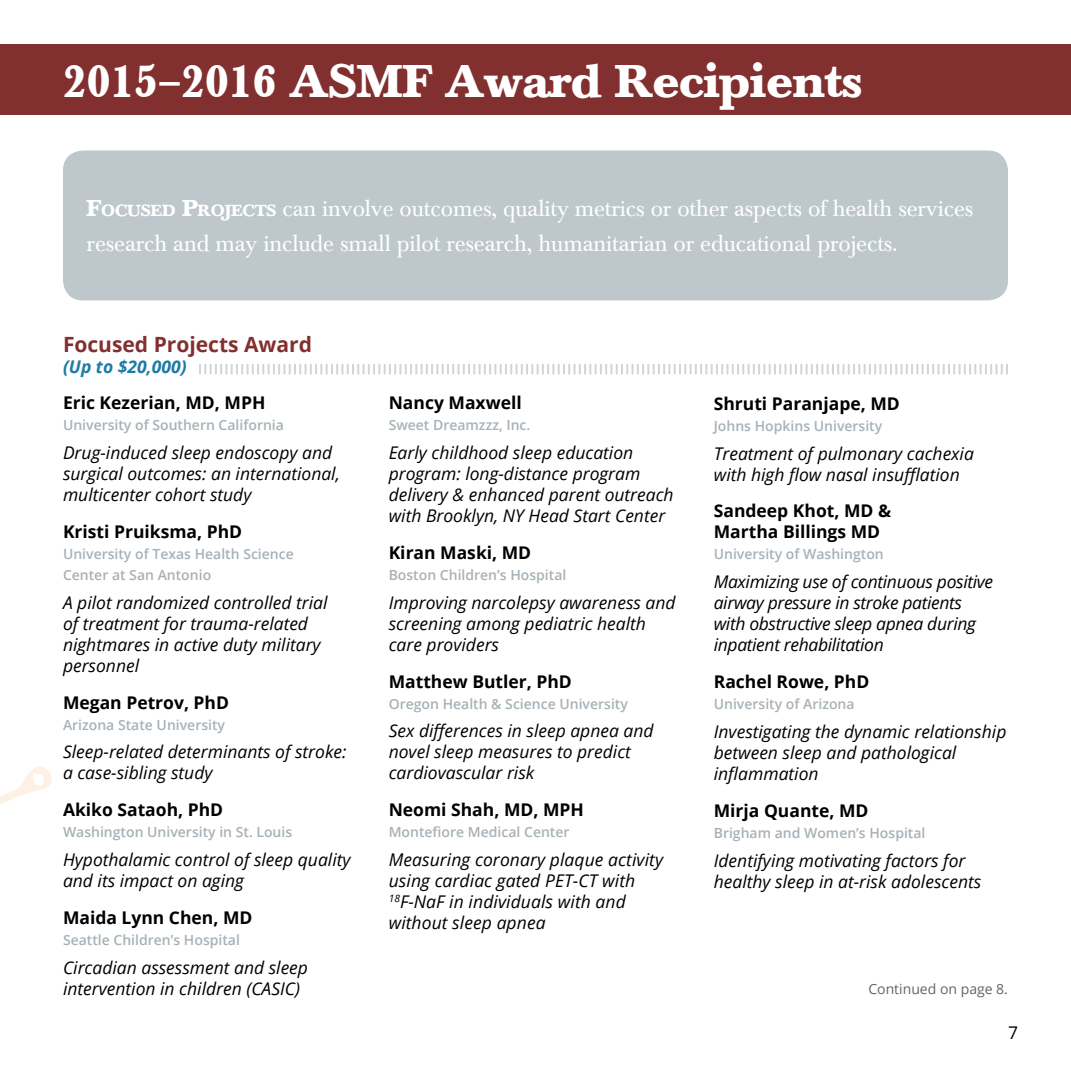
<style>
.page{position:relative;width:1071px;height:1071px;background:#fff}
.page>*{position:absolute;margin:0;border:0;box-sizing:border-box;transform-origin:0 0}
.t1{font:700 45.5px "Baskerville BE";color:#fff}
.t2{font:22.75px/35px "Baskerville BE";letter-spacing:-.005em;color:#fff}
.t3{font:700 21px "Open Sans";color:#82302f}
.t4{font:italic 17.5px/21px "Open Sans";color:#000}
.t5{font:700 17.5px/21px "Open Sans";color:#000}
.t6{font:italic 17.5px/21px "Open Sans";letter-spacing:-.02em;color:#000}
.t7{font:italic 700 17.5px "Open Sans";color:#1d7ba5}
.t8{font:17.5px "Open Sans";color:#000}
.t9{font:600 14px/21px "Open Sans";color:#a7b1b7}
.t10{font:14px "Open Sans";color:#636466}
.s1{font-weight:700}
.s2{font-weight:700;font-size:15.92px}
</style>
<div class="page">
<div style="left:0;top:44px;width:1071px;height:71px;background:#82302f"></div>
<svg style="left:0;top:766px;width:52px;height:38px"></svg>
<div style="left:63px;top:150px;width:945px;height:150px;background:#bec7cc;border-radius:20px"></div>
<svg style="left:199px;top:364px;width:809px;height:10px"></svg>
<h1 class="t1" style="left:63px;top:52px;width:801px">2015–2016 ASMF Award Recipients</h1>
<h2 class="t2" style="left:87px;top:192px;width:888px"><span class="s1">F</span><span class="s2">OCUSED</span> <span class="s1">P</span><span class="s2">ROJECTS</span> can involve outcomes, quality metrics or other aspects of health services research and may include small pilot research, humanitarian or educational projects.</h2>
<p class="t3" style="left:63px;top:329px;width:251px">Focused Projects Award</p>
<p class="t7" style="left:63px;top:354px;width:125px">(Up to $20,000)</p>
<p class="t5" style="left:63px;top:392px;width:204px">Eric Kezerian, MD, MPH</p>
<p class="t9" style="left:63px;top:414px;width:222px">University of Southern California</p>
<p class="t4" style="left:63px;top:442px;width:278px">Drug-induced sleep endoscopy and surgical outcomes: an international, multicenter cohort study</p>
<p class="t5" style="left:63px;top:521px;width:181px">Kristi Pruiksma, PhD</p>
<p class="t9" style="left:63px;top:543px;width:232px">University of Texas Health Science<br>Center at San Antonio</p>
<p class="t4" style="left:63px;top:591px;width:266px">A pilot randomized controlled trial of treatment for trauma-related nightmares in active duty military personnel</p>
<p class="t5" style="left:63px;top:691px;width:168px">Megan Petrov, PhD</p>
<p class="t9" style="left:63px;top:714px;width:164px">Arizona State University</p>
<p class="t4" style="left:63px;top:741px;width:285px">Sleep-related determinants of stroke: a case-sibling study</p>
<p class="t5" style="left:63px;top:799px;width:162px">Akiko Sataoh, PhD</p>
<p class="t9" style="left:63px;top:821px;width:231px">Washington University in St. Louis</p>
<p class="t4" style="left:63px;top:849px;width:289px">Hypothalamic control of sleep quality and its impact on aging</p>
<p class="t5" style="left:63px;top:906px;width:191px">Maida Lynn Chen, MD</p>
<p class="t9" style="left:63px;top:929px;width:178px">Seattle Children’s Hospital</p>
<p class="t4" style="left:63px;top:956px;width:247px">Circadian assessment and sleep intervention in children (CASIC)</p>
<p class="t5" style="left:389px;top:392px;width:134px">Nancy Maxwell</p>
<p class="t9" style="left:389px;top:414px;width:143px">Sweet Dreamzzz, Inc.</p>
<p class="t4" style="left:389px;top:442px;width:286px">Early childhood sleep education program: long-distance program delivery &amp; enhanced parent outreach with Brooklyn, NY Head Start Center</p>
<p class="t5" style="left:389px;top:542px;width:144px">Kiran Maski, MD</p>
<p class="t9" style="left:389px;top:564px;width:179px">Boston Children’s Hospital</p>
<p class="t4" style="left:389px;top:591px;width:288px">Improving narcolepsy awareness and screening among pediatric health care providers</p>
<p class="t5" style="left:389px;top:670px;width:185px">Matthew Butler, PhD</p>
<p class="t9" style="left:389px;top:693px;width:241px">Oregon Health &amp; Science University</p>
<p class="t4" style="left:389px;top:720px;width:266px">Sex differences in sleep apnea and novel sleep measures to predict cardiovascular risk</p>
<p class="t5" style="left:389px;top:799px;width:197px">Neomi Shah, MD, MPH</p>
<p class="t9" style="left:389px;top:821px;width:182px">Montefiore Medical Center</p>
<p class="t4" style="left:389px;top:849px;width:276px">Measuring coronary plaque activity using cardiac gated PET-CT with<br><sup>18</sup>F-NaF in individuals with and without sleep apnea</p>
<p class="t5" style="left:714px;top:393px;width:188px">Shruti Paranjape, MD</p>
<p class="t9" style="left:714px;top:415px;width:170px">Johns Hopkins University</p>
<p class="t4" style="left:714px;top:442px;width:262px">Treatment of pulmonary cachexia with high flow nasal insufflation</p>
<p class="t5" style="left:714px;top:500px;width:179px">Sandeep Khot, MD &amp;<br>Martha Billings MD</p>
<p class="t9" style="left:714px;top:544px;width:172px">University of Washington</p>
<p class="t6" style="left:714px;top:571px;width:281px">Maximizing use of continuous positive airway pressure in stroke patients with obstructive sleep apnea during inpatient rehabilitation</p>
<p class="t5" style="left:714px;top:671px;width:157px">Rachel Rowe, PhD</p>
<p class="t9" style="left:714px;top:693px;width:142px">University of Arizona</p>
<p class="t4" style="left:714px;top:721px;width:294px">Investigating the dynamic relationship between sleep and pathological inflammation</p>
<p class="t5" style="left:714px;top:799px;width:156px">Mirja Quante, MD</p>
<p class="t9" style="left:714px;top:822px;width:213px">Brigham and Women’s Hospital</p>
<p class="t4" style="left:714px;top:849px;width:269px">Identifying motivating factors for healthy sleep in at-risk adolescents</p>
<p class="t10" style="left:868px;top:979px;width:141px">Continued on page 8.</p>
<p class="t8" style="left:1008px;top:1021px;width:12px">7</p>
</div>
